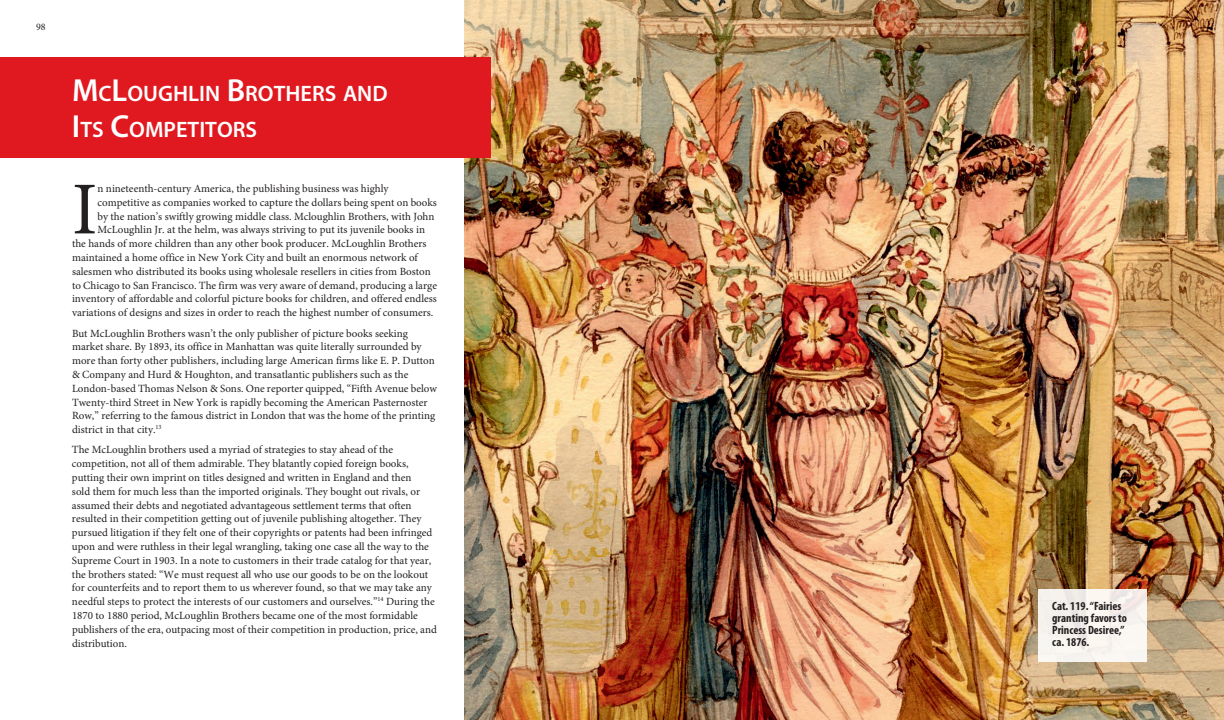
<style>
.page{position:relative;width:1224px;height:720px;background:#fff}
.page>*{position:absolute;margin:0;border:0;box-sizing:border-box;transform-origin:0 0}
.t1{font:74.7px "Minion Pro";color:#231f20}
.t2{font:600 22.4px/36px "Myriad Pro";color:#fff}
.t3{font:700 condensed 12px/12px "Myriad Pro";color:#231f20}
.t4{font:11px/13.8px "Minion Pro";color:#231f20}
.t5{font:10px "Minion Pro";color:#231f20}
.s1{font-size:32px}
</style>
<div class="page">
<img style="left:464px;top:0;width:760px;height:720px">
<div style="left:1039px;top:589px;width:108px;height:73px;background:linear-gradient(to right,#f4f1ed,#f8f3ef)"></div>
<div style="left:0;top:57px;width:490px;height:101px;background:#e01920"></div>
<p class="t5" style="left:36px;top:21px;width:11px">98</p>
<h2 class="t2" style="left:72px;top:76px;width:317px"><span class="s1">M</span>C<span class="s1">L</span>OUGHLIN <span class="s1">B</span>ROTHERS AND<br><span class="s1">I</span>TS <span class="s1">C</span>OMPETITORS</h2>
<h1 class="t1" style="left:72px;top:165px;width:27px">I</h1>
<p class="t4" style="left:97px;top:182px;width:293px">n nineteenth-century America, the publishing business was highly</p>
<p class="t4" style="left:97px;top:196px;width:341px">competitive as companies worked to capture the dollars being spent on books</p>
<p class="t4" style="left:97px;top:210px;width:339px">by the nation’s swiftly growing middle class. Mcloughlin Brothers, with John</p>
<p class="t4" style="left:97px;top:223px;width:329px">McLoughlin Jr. at the helm, was always striving to put its juvenile books in</p>
<p class="t4" style="left:72px;top:237px;width:356px">the hands of more children than any other book producer. McLoughlin Brothers</p>
<p class="t4" style="left:72px;top:251px;width:348px">maintained a home office in New York City and built an enormous network of</p>
<p class="t4" style="left:72px;top:265px;width:360px">salesmen who distributed its books using wholesale resellers in cities from Boston</p>
<p class="t4" style="left:72px;top:279px;width:367px">to Chicago to San Francisco. The firm was very aware of demand, producing a large</p>
<p class="t4" style="left:72px;top:292px;width:367px">inventory of affordable and colorful picture books for children, and offered endless</p>
<p class="t4" style="left:72px;top:306px;width:363px">variations of designs and sizes in order to reach the highest number of consumers.</p>
<p class="t4" style="left:72px;top:327px;width:367px">But McLoughlin Brothers wasn’t the only publisher of picture books seeking market share. By 1893, its office in Manhattan was quite literally surrounded by more than forty other publishers, including large American firms like E. P. Dutton &amp; Company and Hurd &amp; Houghton, and transatlantic publishers such as the London-based Thomas Nelson &amp; Sons. One reporter quipped, “Fifth Avenue below Twenty-third Street in New York is rapidly becoming the American Pasternoster Row,” referring to the famous district in London that was the home of the printing district in that city.<sup>13</sup></p>
<p class="t4" style="left:72px;top:443px;width:366px">The McLoughlin brothers used a myriad of strategies to stay ahead of the competition, not all of them admirable. They blatantly copied foreign books, putting their own imprint on titles designed and written in England and then<br>sold them for much less than the imported originals. They bought out rivals, or assumed their debts and negotiated advantageous settlement terms that often resulted in their competition getting out of juvenile publishing altogether. They pursued litigation if they felt one of their copyrights or patents had been infringed upon and were ruthless in their legal wrangling, taking one case all the way to the Supreme Court in 1903. In a note to customers in their trade catalog for that year, the brothers stated: “We must request all who use our goods to be on the lookout for counterfeits and to report them to us wherever found, so that we may take any needful steps to protect the interests of our customers and ourselves.”<sup>14</sup> During the 1870 to 1880 period, McLoughlin Brothers became one of the most formidable publishers of the era, outpacing most of their competition in production, price, and distribution.</p>
<p class="t3" style="left:1052px;top:600px;width:76px">Cat. 119. “Fairies granting favors to<br>Princess Desiree,” ca. 1876.</p>
</div>
